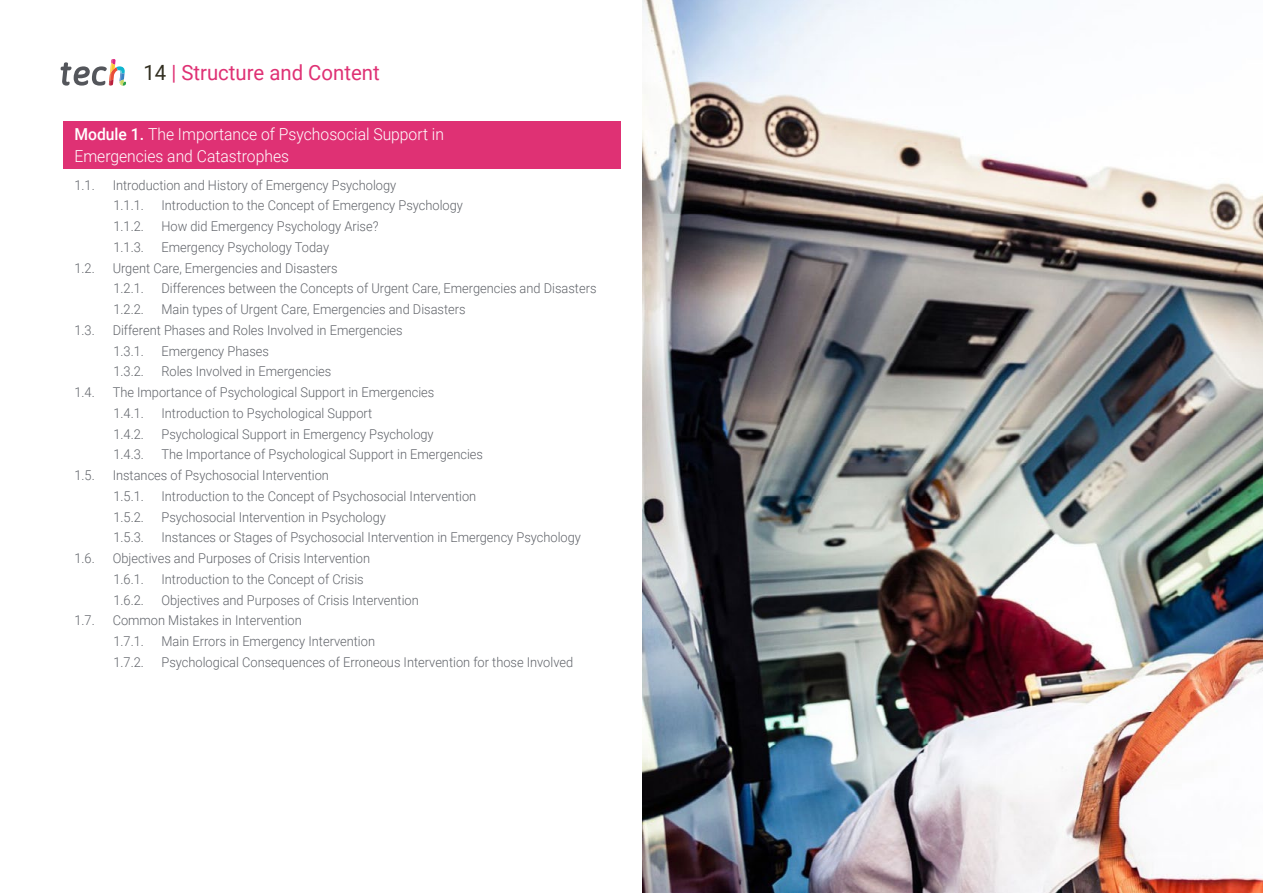
<style>
.page{position:relative;width:1263px;height:893px;background:#fff}
.page>*{position:absolute;margin:0;border:0;box-sizing:border-box;transform-origin:0 0}
.t1{font:21px "Roboto";color:#df3174}
.t2{font:300 16.5px/22.5px "Roboto";color:#fff;scale:.95 1}
.t3{font:300 13.5px/20.7px "Roboto";color:#61646a;scale:.95 1}
.s1{color:#312e20}
.s2{font-weight:500}
</style>
<div class="page">
<div style="left:63px;top:121px;width:558px;height:48px;background:#df3174"></div>
<svg style="left:61px;top:59px;width:65px;height:27px"></svg>
<img style="left:642px;top:0;width:621px;height:893px">
<h1 class="t1" style="left:144px;top:57px;width:238px"><span class="s1">14</span> | Structure and Content</h1>
<p class="t2" style="left:74px;top:122px;width:391px"><span class="s2">Module 1.</span> The Importance of Psychosocial Support in<br>Emergencies and Catastrophes</p>
<p class="t3" style="left:74px;top:174px;width:23px">1.1.</p>
<p class="t3" style="left:113px;top:174px;width:300px">Introduction and History of Emergency Psychology<br>1.1.1.</p>
<p class="t3" style="left:161px;top:195px;width:319px">Introduction to the Concept of Emergency Psychology</p>
<p class="t3" style="left:113px;top:215px;width:34px">1.1.2.</p>
<p class="t3" style="left:161px;top:215px;width:230px">How did Emergency Psychology Arise?</p>
<p class="t3" style="left:113px;top:236px;width:34px">1.1.3.</p>
<p class="t3" style="left:161px;top:236px;width:178px">Emergency Psychology Today</p>
<p class="t3" style="left:74px;top:257px;width:23px">1.2.</p>
<p class="t3" style="left:113px;top:257px;width:238px">Urgent Care, Emergencies and Disasters<br>1.2.1.</p>
<p class="t3" style="left:161px;top:278px;width:459px">Differences between the Concepts of Urgent Care, Emergencies and Disasters</p>
<p class="t3" style="left:113px;top:298px;width:34px">1.2.2.</p>
<p class="t3" style="left:161px;top:298px;width:322px">Main types of Urgent Care, Emergencies and Disasters</p>
<p class="t3" style="left:74px;top:319px;width:23px">1.3.</p>
<p class="t3" style="left:113px;top:319px;width:307px">Different Phases and Roles Involved in Emergencies<br>1.3.1.</p>
<p class="t3" style="left:161px;top:340px;width:115px">Emergency Phases</p>
<p class="t3" style="left:113px;top:361px;width:34px">1.3.2.</p>
<p class="t3" style="left:161px;top:361px;width:180px">Roles Involved in Emergencies</p>
<p class="t3" style="left:74px;top:381px;width:23px">1.4.</p>
<p class="t3" style="left:113px;top:381px;width:340px">The Importance of Psychological Support in Emergencies<br>1.4.1.</p>
<p class="t3" style="left:161px;top:402px;width:223px">Introduction to Psychological Support</p>
<p class="t3" style="left:113px;top:423px;width:34px">1.4.2.</p>
<p class="t3" style="left:161px;top:423px;width:288px">Psychological Support in Emergency Psychology</p>
<p class="t3" style="left:113px;top:444px;width:34px">1.4.3.</p>
<p class="t3" style="left:161px;top:444px;width:340px">The Importance of Psychological Support in Emergencies</p>
<p class="t3" style="left:74px;top:464px;width:23px">1.5.</p>
<p class="t3" style="left:113px;top:464px;width:229px">Instances of Psychosocial Intervention<br>1.5.1.</p>
<p class="t3" style="left:161px;top:485px;width:333px">Introduction to the Concept of Psychosocial Intervention</p>
<p class="t3" style="left:113px;top:506px;width:34px">1.5.2.</p>
<p class="t3" style="left:161px;top:506px;width:238px">Psychosocial Intervention in Psychology</p>
<p class="t3" style="left:113px;top:527px;width:34px">1.5.3.</p>
<p class="t3" style="left:161px;top:527px;width:443px">Instances or Stages of Psychosocial Intervention in Emergency Psychology</p>
<p class="t3" style="left:74px;top:547px;width:23px">1.6.</p>
<p class="t3" style="left:113px;top:547px;width:272px">Objectives and Purposes of Crisis Intervention<br>1.6.1.</p>
<p class="t3" style="left:161px;top:568px;width:214px">Introduction to the Concept of Crisis</p>
<p class="t3" style="left:113px;top:589px;width:34px">1.6.2.</p>
<p class="t3" style="left:161px;top:589px;width:272px">Objectives and Purposes of Crisis Intervention</p>
<p class="t3" style="left:74px;top:610px;width:23px">1.7.</p>
<p class="t3" style="left:113px;top:610px;width:201px">Common Mistakes in Intervention<br>1.7.1.</p>
<p class="t3" style="left:161px;top:630px;width:226px">Main Errors in Emergency Intervention</p>
<p class="t3" style="left:113px;top:651px;width:34px">1.7.2.</p>
<p class="t3" style="left:161px;top:651px;width:435px">Psychological Consequences of Erroneous Intervention for those Involved</p>
</div>
